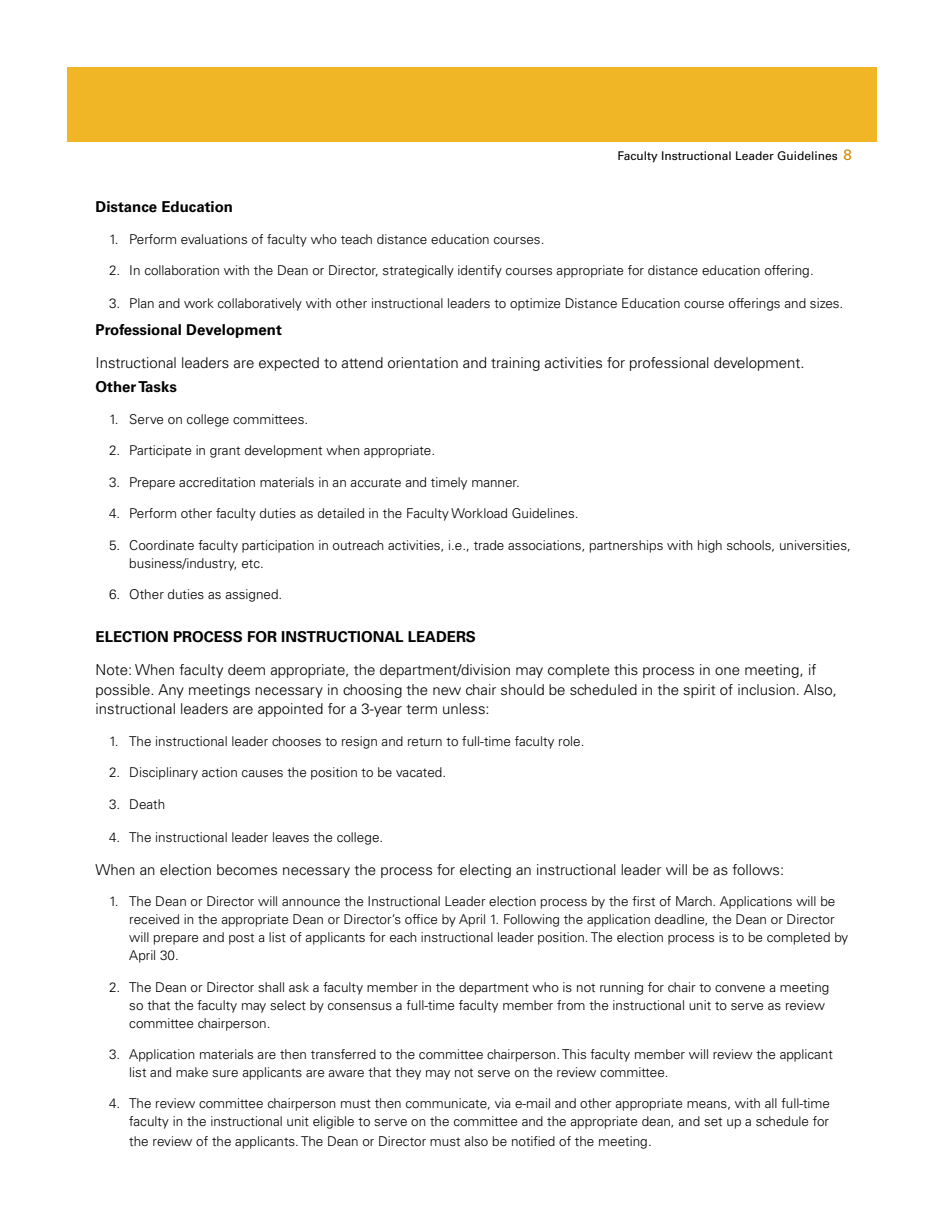
<style>
.page{position:relative;width:945px;height:1215px;background:#fff}
.page>*{position:absolute;margin:0;border:0;box-sizing:border-box;transform-origin:0 0}
.t1{font:300 15px/19.5px "Univers LT Std";color:#000}
.t2{font:700 15px "Univers LT Std";color:#000}
.t3{font:300 13.5px/18px "Univers LT Std";color:#000}
.t4{font:12px "Univers LT Std";color:#000}
.s1{font-size:15px;color:#d18a00}
</style>
<div class="page">
<div style="left:68px;top:68px;width:810px;height:74px;background:#f0b626"></div>
<p class="t4" style="left:617px;top:149px;width:236px">Faculty Instructional Leader Guidelines <span class="s1">8</span></p>
<p class="t2" style="left:96px;top:198px;width:139px">Distance Education</p>
<p class="t3" style="left:109px;top:230px;width:437px">1. Perform evaluations of faculty who teach distance education courses.</p>
<p class="t3" style="left:109px;top:262px;width:706px">2. In collaboration with the Dean or Director, strategically identify courses appropriate for distance education offering.</p>
<p class="t3" style="left:109px;top:294px;width:736px">3. Plan and work collaboratively with other instructional leaders to optimize Distance Education course offerings and sizes.</p>
<p class="t2" style="left:96px;top:320px;width:188px">Professional Development</p>
<p class="t1" style="left:96px;top:352px;width:711px">Instructional leaders are expected to attend orientation and training activities for professional development.</p>
<p class="t2" style="left:96px;top:378px;width:83px">Other Tasks</p>
<p class="t3" style="left:109px;top:410px;width:201px">1. Serve on college committees.</p>
<p class="t3" style="left:109px;top:442px;width:328px">2. Participate in grant development when appropriate.</p>
<p class="t3" style="left:109px;top:473px;width:412px">3. Prepare accreditation materials in an accurate and timely manner.</p>
<p class="t3" style="left:109px;top:504px;width:471px">4. Perform other faculty duties as detailed in the Faculty Workload Guidelines.</p>
<p class="t3" style="left:129px;top:536px;width:723px;text-indent:-20px">5. Coordinate faculty participation in outreach activities, i.e., trade associations, partnerships with high schools, universities, business/industry, etc.</p>
<p class="t3" style="left:109px;top:585px;width:175px">6. Other duties as assigned.</p>
<p class="t2" style="left:96px;top:628px;width:382px">ELECTION PROCESS FOR INSTRUCTIONAL LEADERS</p>
<p class="t1" style="left:96px;top:660px;width:743px">Note: When faculty deem appropriate, the department/division may complete this process in one meeting, if possible. Any meetings necessary in choosing the new chair should be scheduled in the spirit of inclusion. Also, instructional leaders are appointed for a 3-year term unless:</p>
<p class="t3" style="left:109px;top:732px;width:477px">1. The instructional leader chooses to resign and return to full-time faculty role.</p>
<p class="t3" style="left:109px;top:763px;width:339px">2. Disciplinary action causes the position to be vacated.</p>
<p class="t3" style="left:109px;top:795px;width:58px">3. Death</p>
<p class="t3" style="left:109px;top:828px;width:276px">4. The instructional leader leaves the college.</p>
<p class="t1" style="left:96px;top:859px;width:690px">When an election becomes necessary the process for electing an instructional leader will be as follows:</p>
<p class="t3" style="left:129px;top:892px;width:721px;text-indent:-20px">1. The Dean or Director will announce the Instructional Leader election process by the first of March. Applications will be received in the appropriate Dean or Director’s office by April 1. Following the application deadline, the Dean or Director will prepare and post a list of applicants for each instructional leader position. The election process is to be completed by April 30.</p>
<p class="t3" style="left:129px;top:978px;width:702px;text-indent:-20px">2. The Dean or Director shall ask a faculty member in the department who is not running for chair to convene a meeting so that the faculty may select by consensus a full-time faculty member from the instructional unit to serve as review committee chairperson.</p>
<p class="t3" style="left:129px;top:1045px;width:705px;text-indent:-20px">3. Application materials are then transferred to the committee chairperson. This faculty member will review the applicant list and make sure applicants are aware that they may not serve on the review committee.</p>
<p class="t3" style="left:109px;top:1095px;width:723px;text-align:right">4. The review committee chairperson must then communicate, via e-mail and other appropriate means, with all full-time faculty in the instructional unit eligible to serve on the committee and the appropriate dean, and set up a schedule for</p>
<p class="t3" style="left:129px;top:1132px;width:524px">the review of the applicants. The Dean or Director must also be notified of the meeting.</p>
</div>
